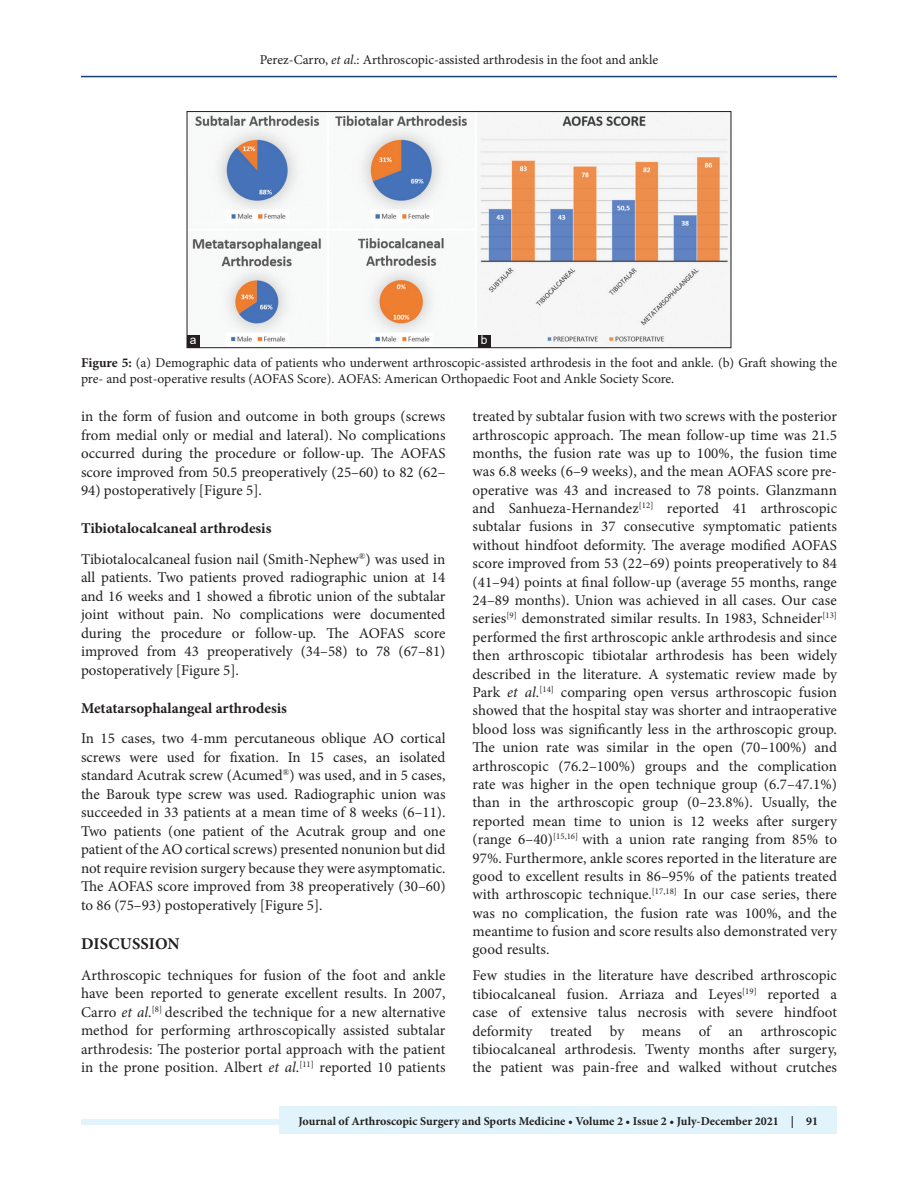
<style>
.page{position:relative;width:918px;height:1188px;background:#fff}
.page>*{position:absolute;margin:0;border:0;box-sizing:border-box;transform-origin:0 0}
.t1{font:700 16.5px "Minion Pro";letter-spacing:.01em;color:#231f20}
.t2{font:15px/18.5px "Minion Pro";color:#231f20;text-align:justify}
.t3{font:700 15px "Minion Pro";color:#231f20}
.t4{font:13.5px/16.5px "Minion Pro";color:#231f20}
.t5{font:700 12px "Minion Pro";color:#231f20}
.t6{font:12px "Arial";color:#fff}
.s1{font-style:italic}
.s2{font-weight:700}
</style>
<div class="page">
<hr style="left:81px;top:76px;width:756px;height:1px;background:#164077">
<div style="left:81px;top:1119px;width:756px;height:6px;background:#e1f4fc"></div>
<div style="left:279px;top:1106px;width:558px;height:28px;background:#e1f4fc"></div>
<img style="left:191px;top:113px;width:538px;height:233px">
<div style="left:187px;top:111px;width:544px;height:237px;border:1px solid #231f20"></div>
<div style="left:187px;top:335px;width:13px;height:13px;background:#231f20"></div>
<div style="left:478px;top:335px;width:13px;height:13px;background:#231f20"></div>
<p class="t4" style="left:260px;top:51px;width:400px">Perez-Carro, <span class="s1">et al</span>.: Arthroscopic-assisted arthrodesis in the foot and ankle</p>
<p class="t6" style="left:190px;top:332px;width:8px">a</p>
<p class="t6" style="left:481px;top:332px;width:8px">b</p>
<p class="t4" style="left:81px;top:354px;width:758px"><span class="s2">Figure 5:</span> (a) Demographic data of patients who underwent arthroscopic-assisted arthrodesis in the foot and ankle. (b) Graft showing the pre- and post-operative results (AOFAS Score). AOFAS: American Orthopaedic Foot and Ankle Society Score.</p>
<p class="t2" style="left:81px;top:407px;width:366px">in the form of fusion and outcome in both groups (screws from medial only or medial and lateral). No complications occurred during the procedure or follow-up. The AOFAS score improved from 50.5 preoperatively (25–60) to 82 (62–</p>
<p class="t2" style="left:81px;top:481px;width:183px">94) postoperatively [Figure 5].</p>
<p class="t2" style="left:81px;top:513px;width:366px;line-height:30.5px"><span class="s2">Tibiotalocalcaneal arthrodesis<br></span>Tibiotalocalcaneal fusion nail (Smith-Nephew<sup>®</sup>) was used in</p>
<p class="t2" style="left:81px;top:568px;width:366px">all patients. Two patients proved radiographic union at 14 and 16 weeks and 1 showed a fibrotic union of the subtalar joint without pain. No complications were documented during the procedure or follow-up. The AOFAS score improved from 43 preoperatively (34–58) to 78 (67–81) postoperatively [Figure 5].</p>
<p class="t3" style="left:81px;top:697px;width:207px">Metatarsophalangeal arthrodesis</p>
<p class="t2" style="left:81px;top:729px;width:366px">In 15 cases, two 4-mm percutaneous oblique AO cortical screws were used for fixation. In 15 cases, an isolated standard Acutrak screw (Acumed<sup>®</sup>) was used, and in 5 cases, the Barouk type screw was used. Radiographic union was succeeded in 33 patients at a mean time of 8 weeks (6–11).<br>Two patients (one patient of the Acutrak group and one patient of the AO cortical screws) presented nonunion but did not require revision surgery because they were asymptomatic.<br>The AOFAS score improved from 38 preoperatively (30–60) to 86 (75–93) postoperatively [Figure 5].</p>
<p class="t1" style="left:81px;top:932px;width:100px">DISCUSSION</p>
<p class="t2" style="left:81px;top:966px;width:366px">Arthroscopic techniques for fusion of the foot and ankle have been reported to generate excellent results. In 2007, Carro <span class="s1">et al</span>.<sup>[8]</sup> described the technique for a new alternative method for performing arthroscopically assisted subtalar arthrodesis: The posterior portal approach with the patient in the prone position. Albert <span class="s1">et al</span>.<sup>[11]</sup> reported 10 patients</p>
<p class="t2" style="left:472px;top:407px;width:366px">treated by subtalar fusion with two screws with the posterior arthroscopic approach. The mean follow-up time was 21.5 months, the fusion rate was up to 100%, the fusion time was 6.8 weeks (6–9 weeks), and the mean AOFAS score pre&shy;operative was 43 and increased to 78 points. Glanzmann and Sanhueza-Hernandez<sup>[12]</sup> reported 41 arthroscopic subtalar fusions in 37 consecutive symptomatic patients without hindfoot deformity. The average modified AOFAS score improved from 53 (22–69) points preoperatively to 84 (41–94) points at final follow-up (average 55 months, range 24–89 months). Union was achieved in all cases. Our case series<sup>[9]</sup> demonstrated similar results. In 1983, Schneider<sup>[13] </sup>performed the first arthroscopic ankle arthrodesis and since then arthroscopic tibiotalar arthrodesis has been widely described in the literature. A systematic review made by Park <span class="s1">et al</span>.<sup>[14]</sup> comparing open versus arthroscopic fusion showed that the hospital stay was shorter and intraoperative blood loss was significantly less in the arthroscopic group.<br>The union rate was similar in the open (70–100%) and arthroscopic (76.2–100%) groups and the complication rate was higher in the open technique group (6.7–47.1%) than in the arthroscopic group (0–23.8%). Usually, the reported mean time to union is 12 weeks after surgery (range 6–40)<sup>[15,16]</sup> with a union rate ranging from 85% to 97%. Furthermore, ankle scores reported in the literature are good to excellent results in 86–95% of the patients treated with arthroscopic technique.<sup>[17,18]</sup> In our case series, there was no complication, the fusion rate was 100%, and the meantime to fusion and score results also demonstrated very good results.</p>
<p class="t2" style="left:472px;top:966px;width:366px">Few studies in the literature have described arthroscopic tibiocalcaneal fusion. Arriaza and Leyes<sup>[19]</sup> reported a case of extensive talus necrosis with severe hindfoot deformity treated by means of an arthroscopic tibiocalcaneal arthrodesis. Twenty months after surgery, the patient was pain-free and walked without crutches</p>
<p class="t5" style="left:298px;top:1113px;width:521px">Journal of Arthroscopic Surgery and Sports Medicine • Volume 2 • Issue 2 • July-December 2021 | 91</p>
</div>
